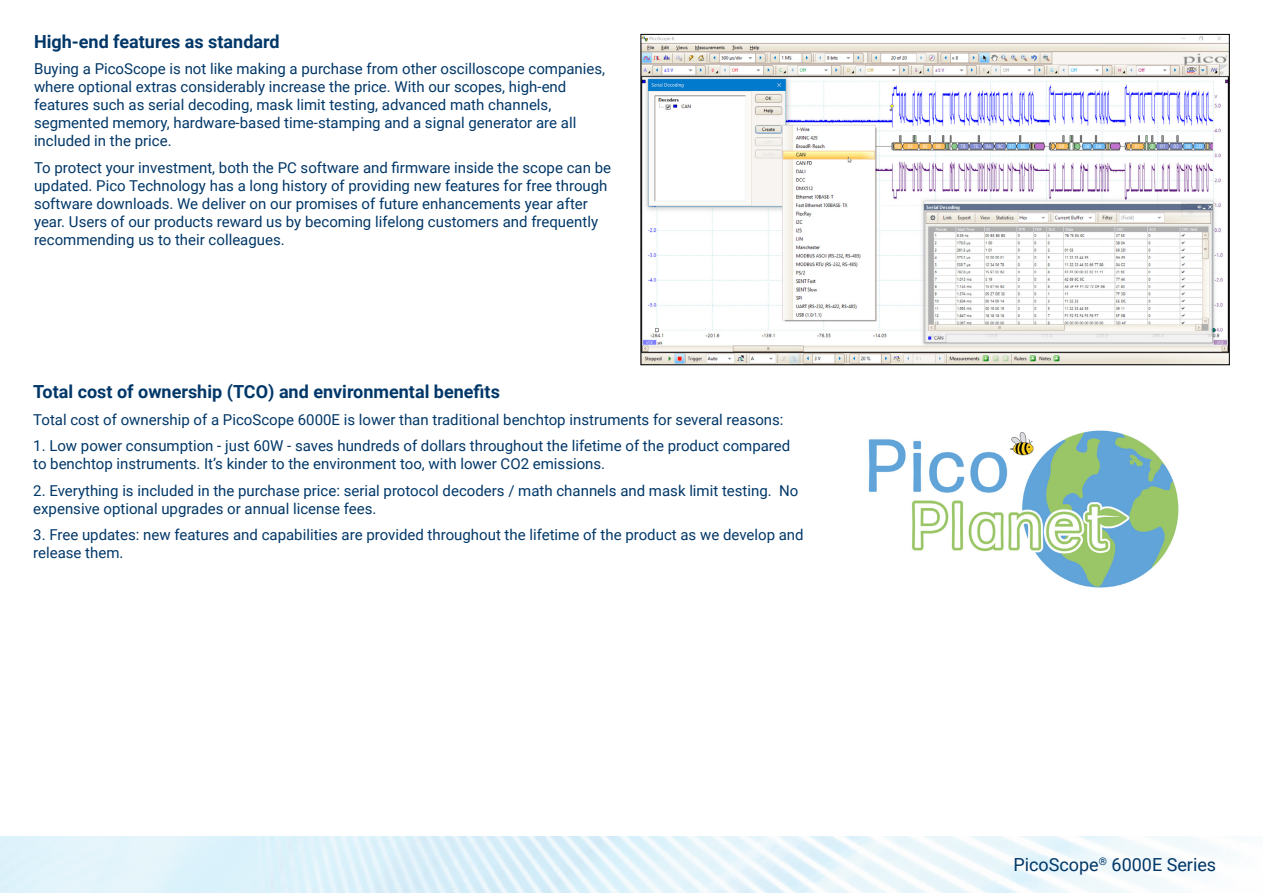
<style>
.page{position:relative;width:1263px;height:893px;background:#fff}
.page>*{position:absolute;margin:0;border:0;box-sizing:border-box;transform-origin:0 0}
.t1{font:700 18px "Roboto";color:#003768}
.t2{font:18px "Roboto";color:#003768}
.t3{font:15px/18px "Roboto";color:#003768}
</style>
<div class="page">
<img style="left:0;top:836px;width:1237px;height:57px">
<img style="left:642px;top:36px;width:586px;height:327px">
<img style="left:868px;top:430px;width:311px;height:158px">
<p class="t1" style="left:34px;top:29px;width:247px">High-end features as standard</p>
<p class="t3" style="left:34px;top:59px;width:573px">Buying a PicoScope is not like making a purchase from other oscilloscope companies, where optional extras considerably increase the price. With our scopes, high-end features such as serial decoding, mask limit testing, advanced math channels, segmented memory, hardware‑based time-stamping and a signal generator are all included in the price.</p>
<p class="t3" style="left:34px;top:158px;width:578px">To protect your investment, both the PC software and firmware inside the scope can be updated. Pico Technology has a long history of providing new features for free through software downloads. We deliver on our promises of future enhancements year after year. Users of our products reward us by becoming lifelong customers and frequently recommending us to their colleagues.</p>
<p class="t1" style="left:33px;top:379px;width:468px">Total cost of ownership (TCO) and environmental benefits</p>
<p class="t3" style="left:33px;top:410px;width:752px">Total cost of ownership of a PicoScope 6000E is lower than traditional benchtop instruments for several reasons:</p>
<p class="t3" style="left:33px;top:436px;width:758px">1. Low power consumption - just 60W - saves hundreds of dollars throughout the lifetime of the product compared to benchtop instruments. It’s kinder to the environment too, with lower CO2 emissions.</p>
<p class="t3" style="left:33px;top:481px;width:767px">2. Everything is included in the purchase price: serial protocol decoders / math channels and mask limit testing. No expensive optional upgrades or annual license fees.</p>
<p class="t3" style="left:33px;top:525px;width:772px">3. Free updates: new features and capabilities are provided throughout the lifetime of the product as we develop and release them.</p>
<p class="t2" style="left:1013px;top:852px;width:204px">PicoScope<sup>®</sup> 6000E Series</p>
</div>
